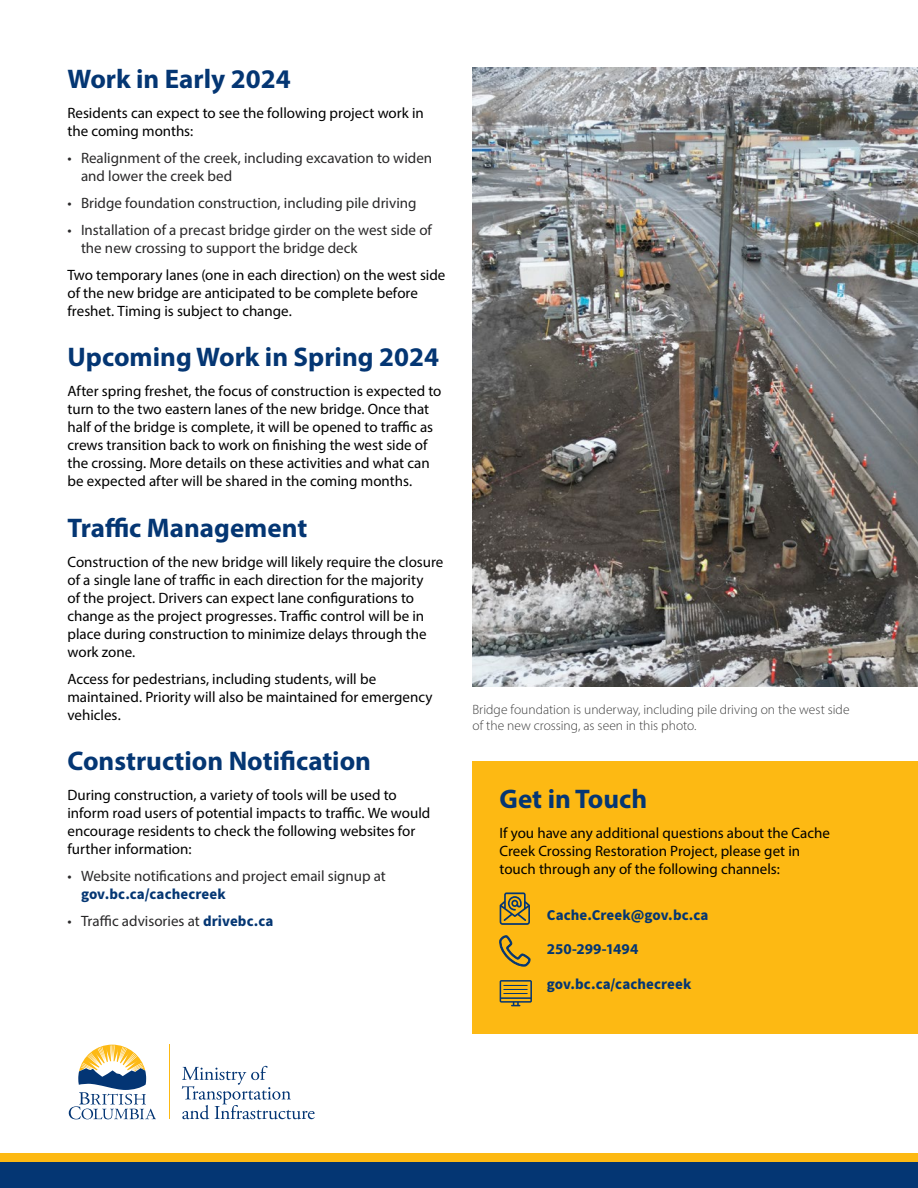
<style>
.page{position:relative;width:918px;height:1188px;background:#fff}
.page>*{position:absolute;margin:0;border:0;box-sizing:border-box;transform-origin:0 0}
.CRRP_H1{font:700 27px "Myriad Pro";color:#043673}
.CRRP_Body{font:15px/18px "Myriad Pro";color:#000}
.t1{font:15px/18px "Myriad Pro";color:#292829}
.CRRP_Body-2{font:700 15px "Source Sans Pro";letter-spacing:.005em;color:#043673}
.CRRP_Body-3{font:700 15px "Myriad Pro";color:#043673}
.CRRP_Body-4{font:300 13.5px/16.2px "Myriad Pro";color:#404040}
.s1{font-family:"Source Sans Pro";font-weight:700;color:#043673}
</style>
<div class="page">
<img style="left:472px;top:68px;width:446px;height:619px">
<div style="left:472px;top:761px;width:446px;height:273px;background:#fdb913"></div>
<svg style="left:500px;top:892px;width:30px;height:33px"></svg>
<svg style="left:499px;top:935px;width:31px;height:32px"></svg>
<svg style="left:500px;top:980px;width:32px;height:26px"></svg>
<div style="left:0;top:1153px;width:918px;height:13px;background:#fdb913"></div>
<div style="left:0;top:1163px;width:918px;height:25px;background:#043673"></div>
<svg style="left:182px;top:1066px;width:133px;height:53px"></svg>
<svg style="left:69px;top:1045px;width:87px;height:74px"></svg>
<hr style="left:169px;top:1045px;width:1px;height:74px;background:#fdb913">
<h1 class="CRRP_H1" style="left:68px;top:61px;width:225px">Work in Early 2024</h1>
<p class="CRRP_Body" style="left:68px;top:103px;width:358px">Residents can expect to see the following project work in the coming months:</p>
<p class="t1" style="left:81px;top:148px;width:353px;text-indent:-14px">• Realignment of the creek, including excavation to widen and lower the creek bed</p>
<p class="t1" style="left:68px;top:193px;width:351px">• Bridge foundation construction, including pile driving</p>
<p class="t1" style="left:81px;top:220px;width:352px;text-indent:-14px">• Installation of a precast bridge girder on the west side of the new crossing to support the bridge deck</p>
<p class="CRRP_Body" style="left:68px;top:265px;width:379px">Two temporary lanes (one in each direction) on the west side of the new bridge are anticipated to be complete before freshet. Timing is subject to change.</p>
<h1 class="CRRP_H1" style="left:68px;top:339px;width:373px">Upcoming Work in Spring 2024</h1>
<p class="CRRP_Body" style="left:68px;top:382px;width:376px">After spring freshet, the focus of construction is expected to turn to the two eastern lanes of the new bridge. Once that half of the bridge is complete, it will be opened to traffic as crews transition back to work on finishing the west side of the crossing. More details on these activities and what can be expected after will be shared in the coming months.</p>
<h1 class="CRRP_H1" style="left:68px;top:510px;width:241px">Traffic Management</h1>
<p class="CRRP_Body" style="left:68px;top:552px;width:377px">Construction of the new bridge will likely require the closure of a single lane of traffic in each direction for the majority<br>of the project. Drivers can expect lane configurations to change as the project progresses. Traffic control will be in place during construction to minimize delays through the work zone.</p>
<p class="CRRP_Body" style="left:68px;top:669px;width:367px">Access for pedestrians, including students, will be maintained. Priority will also be maintained for emergency vehicles.</p>
<h1 class="CRRP_H1" style="left:68px;top:743px;width:305px">Construction Notification</h1>
<p class="CRRP_Body" style="left:68px;top:786px;width:364px">During construction, a variety of tools will be used to inform road users of potential impacts to traffic. We would encourage residents to check the following websites for further information:</p>
<p class="t1" style="left:81px;top:867px;width:306px;text-indent:-14px">• Website notifications and project email signup at <span class="s1">gov.bc.ca/cachecreek</span></p>
<p class="t1" style="left:68px;top:912px;width:207px">• Traffic advisories at <span class="s1">drivebc.ca</span></p>
<p class="CRRP_Body-4" style="left:472px;top:701px;width:379px">Bridge foundation is underway, including pile driving on the west side of the new crossing, as seen in this photo.</p>
<h1 class="CRRP_H1" style="left:500px;top:781px;width:149px">Get in Touch</h1>
<p class="CRRP_Body" style="left:500px;top:824px;width:332px">If you have any additional questions about the Cache<br>Creek Crossing Restoration Project, please get in touch through any of the following channels:</p>
<p class="CRRP_Body-2" style="left:547px;top:905px;width:163px">Cache.Creek@gov.bc.ca</p>
<p class="CRRP_Body-3" style="left:547px;top:939px;width:93px">250-299-1494</p>
<p class="CRRP_Body-2" style="left:547px;top:974px;width:146px">gov.bc.ca/cachecreek</p>
</div>
